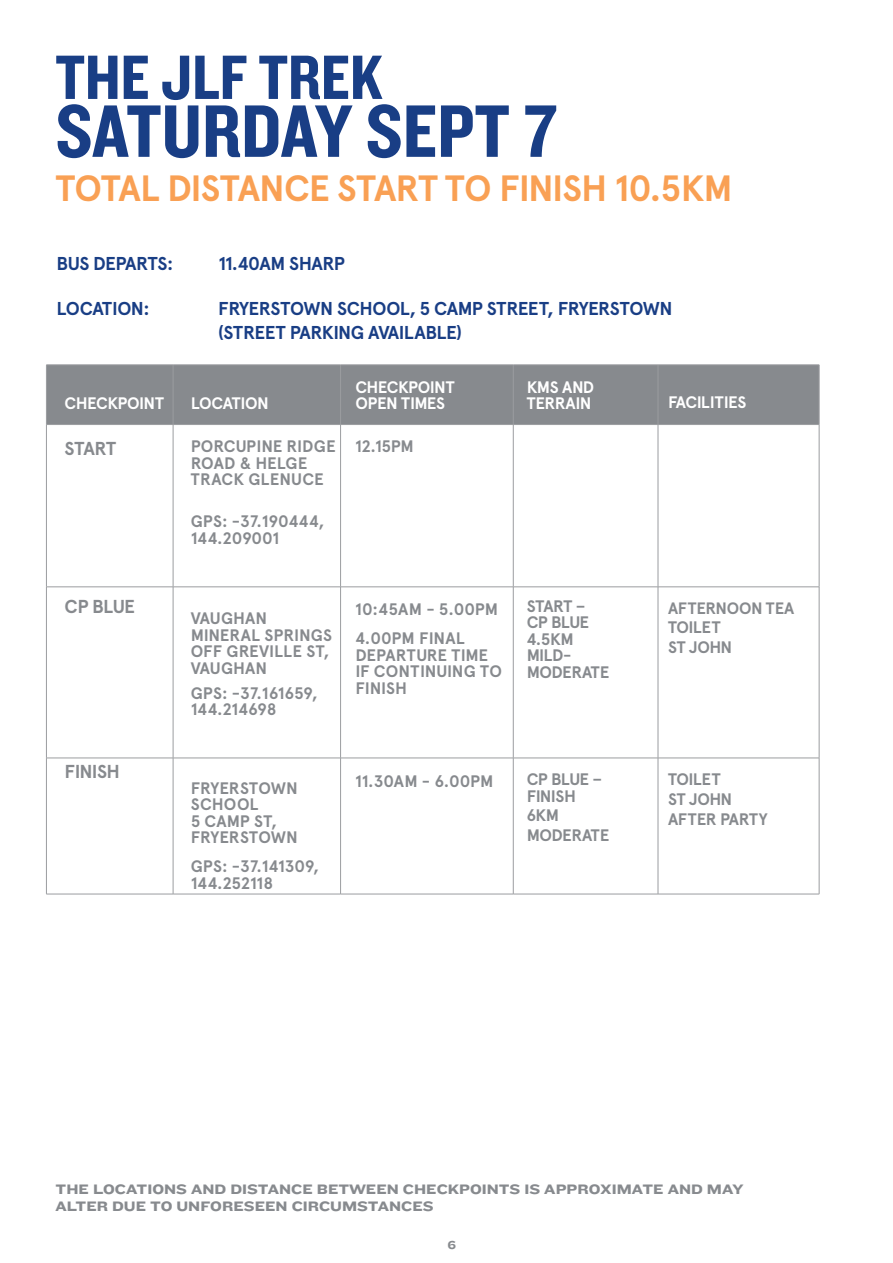
<style>
.page{position:relative;width:893px;height:1263px;background:#fff}
.page>*{position:absolute;margin:0;border:0;box-sizing:border-box;transform-origin:0 0}
.t1{font:77.1px "Knockout HTF50 Welterweight";color:#193e85}
.t2{font:64.95px "Knockout HTF50 Welterweight";color:#193e85}
.t3{font:700 36.6px "Apercu";letter-spacing:-.025em;color:#f9a054}
.t4{font:700 18.75px "Apercu";letter-spacing:-.03em;color:#878a8e}
.t5{font:700 18.6px/24px "Apercu";letter-spacing:-.03em;color:#193e85}
.t6{font:700 16.65px/16.5px "Apercu";letter-spacing:-.005em;color:#878a8e}
.t7{font:700 16.65px/16.2px "Apercu";letter-spacing:-.025em;color:#fff}
.t8{font:700 16.65px/16.6px "Apercu";letter-spacing:-.03em;color:#878a8e}
.t9{font:700 16.65px/20px "Apercu";letter-spacing:-.025em;color:#878a8e}
.t10{font:700 16.5px "Apercu";letter-spacing:-.015em;color:#878a8e}
.t11{font:14.25px/17.1px "Knockout HTF53 Heviweight";color:#878a8e}
.t12{font:12px "Knockout HTF53 Heviweight";color:#878a8e}
</style>
<div class="page">
<div style="left:47px;top:366px;width:772px;height:58px;background:#878a8e"></div>
<hr style="left:46px;top:425px;width:1px;height:162px;background:#9b9da0">
<hr style="left:173px;top:425px;width:1px;height:162px;background:#9b9da0">
<hr style="left:340px;top:425px;width:1px;height:162px;background:#9b9da0">
<hr style="left:513px;top:425px;width:1px;height:162px;background:#9b9da0">
<hr style="left:658px;top:425px;width:1px;height:162px;background:#9b9da0">
<hr style="left:819px;top:425px;width:1px;height:162px;background:#9b9da0">
<hr style="left:46px;top:587px;width:127px;height:1px;background:#9b9da0">
<hr style="left:46px;top:587px;width:1px;height:171px;background:#9b9da0">
<hr style="left:173px;top:587px;width:168px;height:1px;background:#9b9da0">
<hr style="left:173px;top:587px;width:1px;height:171px;background:#9b9da0">
<hr style="left:341px;top:587px;width:172px;height:1px;background:#9b9da0">
<hr style="left:340px;top:587px;width:1px;height:171px;background:#9b9da0">
<hr style="left:513px;top:587px;width:145px;height:1px;background:#9b9da0">
<hr style="left:513px;top:587px;width:1px;height:171px;background:#9b9da0">
<hr style="left:658px;top:587px;width:161px;height:1px;background:#9b9da0">
<hr style="left:658px;top:587px;width:1px;height:171px;background:#9b9da0">
<hr style="left:819px;top:587px;width:1px;height:171px;background:#9b9da0">
<hr style="left:46px;top:758px;width:127px;height:1px;background:#9b9da0">
<hr style="left:46px;top:758px;width:1px;height:136px;background:#9b9da0">
<hr style="left:173px;top:758px;width:168px;height:1px;background:#9b9da0">
<hr style="left:173px;top:758px;width:1px;height:136px;background:#9b9da0">
<hr style="left:341px;top:758px;width:172px;height:1px;background:#9b9da0">
<hr style="left:340px;top:758px;width:1px;height:136px;background:#9b9da0">
<hr style="left:513px;top:758px;width:145px;height:1px;background:#9b9da0">
<hr style="left:513px;top:758px;width:1px;height:136px;background:#9b9da0">
<hr style="left:658px;top:758px;width:161px;height:1px;background:#9b9da0">
<hr style="left:658px;top:758px;width:1px;height:136px;background:#9b9da0">
<hr style="left:819px;top:758px;width:1px;height:136px;background:#9b9da0">
<hr style="left:46px;top:894px;width:127px;height:1px;background:#9b9da0">
<hr style="left:173px;top:894px;width:168px;height:1px;background:#9b9da0">
<hr style="left:341px;top:894px;width:172px;height:1px;background:#9b9da0">
<hr style="left:513px;top:894px;width:145px;height:1px;background:#9b9da0">
<hr style="left:658px;top:894px;width:161px;height:1px;background:#9b9da0">
<hr style="left:46px;top:365px;width:127px;height:1px;background:#9b9da0">
<hr style="left:46px;top:365px;width:1px;height:59px;background:#9b9da0">
<hr style="left:173px;top:365px;width:168px;height:1px;background:#9b9da0">
<hr style="left:173px;top:365px;width:1px;height:59px;background:#9b9da0">
<hr style="left:341px;top:365px;width:172px;height:1px;background:#9b9da0">
<hr style="left:340px;top:365px;width:1px;height:59px;background:#9b9da0">
<hr style="left:513px;top:365px;width:145px;height:1px;background:#9b9da0">
<hr style="left:513px;top:365px;width:1px;height:59px;background:#9b9da0">
<hr style="left:658px;top:365px;width:161px;height:1px;background:#9b9da0">
<hr style="left:658px;top:365px;width:1px;height:59px;background:#9b9da0">
<hr style="left:819px;top:365px;width:1px;height:59px;background:#9b9da0">
<hr style="left:46px;top:424px;width:127px;height:1px;background:#9b9da0">
<hr style="left:173px;top:424px;width:168px;height:1px;background:#9b9da0">
<hr style="left:341px;top:424px;width:172px;height:1px;background:#9b9da0">
<hr style="left:513px;top:424px;width:145px;height:1px;background:#9b9da0">
<hr style="left:658px;top:424px;width:161px;height:1px;background:#9b9da0">
<h2 class="t2" style="left:56px;top:44px;width:329px">THE JLF TREK</h2>
<h1 class="t1" style="left:56px;top:91px;width:503px">SATURDAY SEPT 7</h1>
<h3 class="t3" style="left:56px;top:166px;width:678px">TOTAL DISTANCE START TO FINISH 10.5KM</h3>
<p class="t5" style="left:56px;top:252px;width:119px">BUS DEPARTS:</p>
<p class="t5" style="left:218px;top:252px;width:128px">11.40AM SHARP</p>
<p class="t5" style="left:56px;top:296px;width:95px">LOCATION:</p>
<p class="t5" style="left:218px;top:296px;width:456px">FRYERSTOWN SCHOOL, 5 CAMP STREET, FRYERSTOWN (STREET PARKING AVAILABLE)</p>
<p class="t7" style="left:65px;top:395px;width:101px">CHECKPOINT</p>
<p class="t4" style="left:65px;top:437px;width:53px">START</p>
<p class="t4" style="left:65px;top:595px;width:72px">CP BLUE</p>
<p class="t4" style="left:65px;top:760px;width:57px">FINISH</p>
<p class="t7" style="left:191px;top:395px;width:80px">LOCATION</p>
<p class="t6" style="left:191px;top:438px;width:146px">PORCUPINE RIDGE<br>ROAD &amp; HELGE<br>TRACK GLENUCE</p>
<p class="t6" style="left:191px;top:513px;width:135px">GPS: -37.190444,<br>144.209001</p>
<p class="t7" style="left:355px;top:379px;width:101px">CHECKPOINT<br>OPEN TIMES</p>
<p class="t6" style="left:355px;top:438px;width:60px">12.15PM</p>
<p class="t6" style="left:191px;top:610px;width:143px">VAUGHAN<br>MINERAL SPRINGS<br>OFF GREVILLE ST,<br>VAUGHAN</p>
<p class="t6" style="left:191px;top:685px;width:129px">GPS: -37.161659,<br>144.214698</p>
<p class="t6" style="left:355px;top:595px;width:145px;line-height:28.8px">10:45AM - 5.00PM<br>4.00PM FINAL</p>
<p class="t6" style="left:355px;top:647px;width:148px">DEPARTURE TIME<br>IF CONTINUING TO<br>FINISH</p>
<p class="t6" style="left:191px;top:780px;width:109px">FRYERSTOWN<br>SCHOOL<br>5 CAMP ST,<br>FRYERSTOWN</p>
<p class="t6" style="left:191px;top:858px;width:130px">GPS: -37.141309,<br>144.252118</p>
<p class="t6" style="left:355px;top:773px;width:140px">11.30AM - 6.00PM</p>
<p class="t7" style="left:527px;top:379px;width:69px">KMS AND<br>TERRAIN</p>
<p class="t8" style="left:527px;top:598px;width:84px">START –<br>CP BLUE<br>4.5KM<br>MILD-<br>MODERATE</p>
<p class="t8" style="left:527px;top:771px;width:77px">CP BLUE –<br>FINISH</p>
<p class="t8" style="left:527px;top:806px;width:84px;line-height:19.5px">6KM<br>MODERATE</p>
<p class="t7" style="left:668px;top:394px;width:80px">FACILITIES</p>
<p class="t10" style="left:668px;top:598px;width:128px">AFTERNOON TEA</p>
<p class="t6" style="left:668px;top:617px;width:66px;line-height:19.5px">TOILET<br>ST JOHN</p>
<p class="t9" style="left:668px;top:769px;width:101px">TOILET<br>ST JOHN<br>AFTER PARTY</p>
<p class="t11" style="left:56px;top:1181px;width:689px">THE LOCATIONS AND DISTANCE BETWEEN CHECKPOINTS IS APPROXIMATE AND MAY<br>ALTER DUE TO UNFORESEEN CIRCUMSTANCES</p>
<p class="t12" style="left:447px;top:1238px;width:10px">6</p>
</div>
